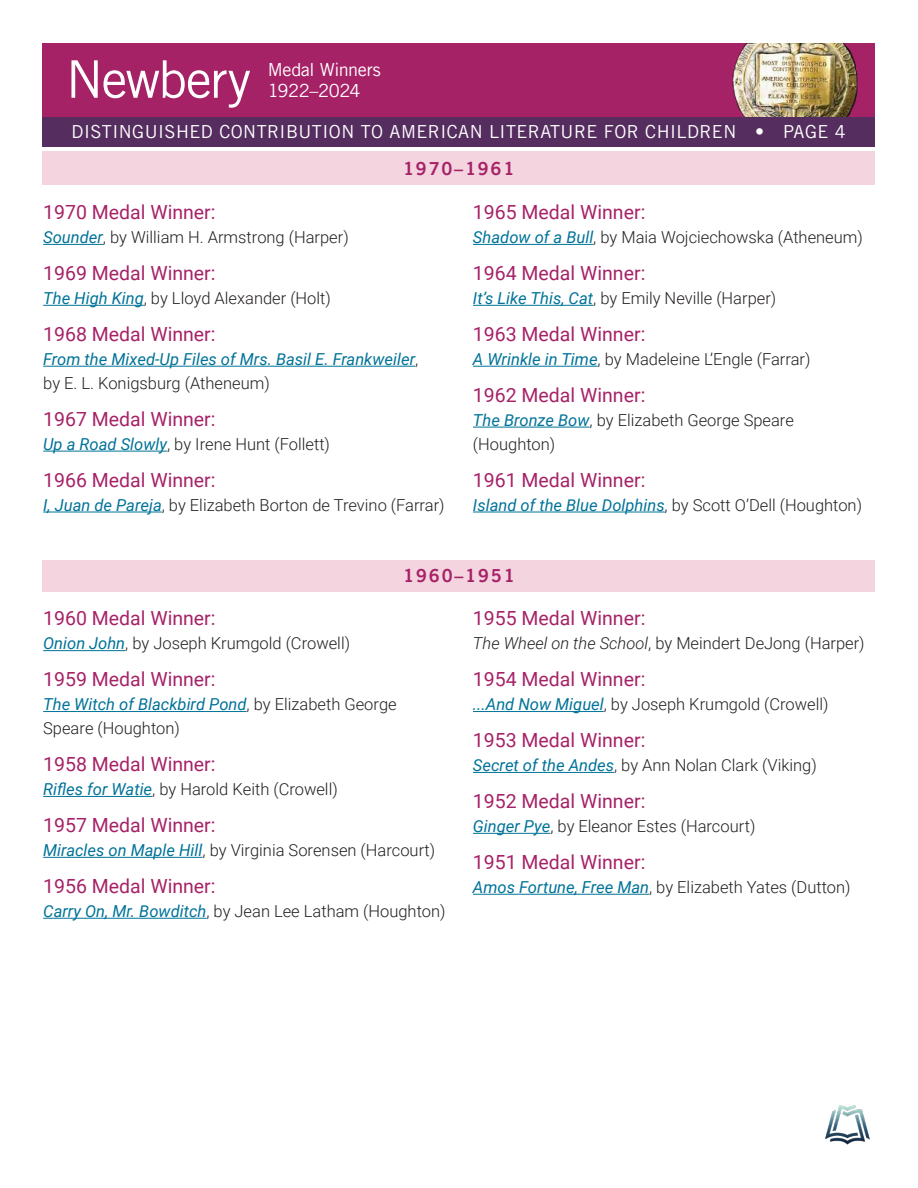
<style>
.page{position:relative;width:918px;height:1188px;background:#fff}
.page>*{position:absolute;margin:0;border:0;box-sizing:border-box;transform-origin:0 0}
.t1{font:51.9px "Trade Gothic LT Pro";letter-spacing:-.03em;color:#fff}
.t2{font:19.5px "Roboto";color:#a62267}
.t3{font:18.15px/21.8px "Trade Gothic LT Pro";letter-spacing:-.025em;color:#fff}
.t4{font:18px "Trade Gothic LT Pro";letter-spacing:.025em;color:#fff}
.t5{font:18px "Trade Gothic LT Pro Bd 2";letter-spacing:.1em;color:#a62267}
.t6{font:300 16.5px/24px "Roboto";color:#231f20}
.t7{font:italic 16.5px/24px "Roboto";color:#007399}
.s1{font-weight:400;font-style:italic;color:#007399}
.s2{font-weight:300;font-style:normal;color:#231f20}
.s3{font-style:italic}
</style>
<div class="page">
<hr style="left:43px;top:244px;width:60px;height:1px;background:#007399">
<hr style="left:43px;top:305px;width:101px;height:1px;background:#007399">
<hr style="left:43px;top:366px;width:372px;height:1px;background:#007399">
<hr style="left:43px;top:451px;width:124px;height:1px;background:#007399">
<hr style="left:43px;top:512px;width:119px;height:1px;background:#007399">
<hr style="left:473px;top:244px;width:120px;height:1px;background:#007399">
<hr style="left:473px;top:305px;width:120px;height:1px;background:#007399">
<hr style="left:473px;top:366px;width:125px;height:1px;background:#007399">
<hr style="left:473px;top:427px;width:117px;height:1px;background:#007399">
<hr style="left:473px;top:512px;width:192px;height:1px;background:#007399">
<hr style="left:43px;top:650px;width:82px;height:1px;background:#007399">
<hr style="left:43px;top:711px;width:204px;height:1px;background:#007399">
<hr style="left:43px;top:796px;width:109px;height:1px;background:#007399">
<hr style="left:43px;top:857px;width:160px;height:1px;background:#007399">
<hr style="left:43px;top:918px;width:163px;height:1px;background:#007399">
<hr style="left:473px;top:711px;width:131px;height:1px;background:#007399">
<hr style="left:473px;top:772px;width:141px;height:1px;background:#007399">
<hr style="left:473px;top:833px;width:77px;height:1px;background:#007399">
<hr style="left:473px;top:894px;width:176px;height:1px;background:#007399">
<div style="left:43px;top:151px;width:832px;height:34px;background:#f3d4df"></div>
<div style="left:43px;top:560px;width:832px;height:31px;background:#f3d4df"></div>
<div style="left:43px;top:117px;width:832px;height:30px;background:#552d5f"></div>
<img style="left:825px;top:1105px;width:45px;height:40px">
<div style="left:43px;top:43px;width:832px;height:74px;background:#a62267"></div>
<img style="left:732px;top:43px;width:126px;height:73px">
<h1 class="t1" style="left:66px;top:48px;width:187px">Newbery</h1>
<p class="t3" style="left:268px;top:58px;width:114px">Medal Winners<br>1922–2024</p>
<p class="t4" style="left:72px;top:121px;width:776px">DISTINGUISHED CONTRIBUTION TO AMERICAN LITERATURE FOR CHILDREN • PAGE 4</p>
<p class="t5" style="left:403px;top:157px;width:113px">1970–1961</p>
<p class="t2" style="left:43px;top:199px;width:174px">1970 Medal Winner:</p>
<p class="t6" style="left:43px;top:225px;width:307px"><span class="s1">Sounder</span>, by William H. Armstrong (Harper)</p>
<p class="t2" style="left:43px;top:260px;width:174px">1969 Medal Winner:</p>
<p class="t6" style="left:43px;top:286px;width:289px"><span class="s1">The High King</span>, by Lloyd Alexander (Holt)</p>
<p class="t2" style="left:43px;top:320px;width:174px">1968 Medal Winner:</p>
<p class="t7" style="left:43px;top:347px;width:377px">From the Mixed-Up Files of Mrs. Basil E. Frankweiler<span class="s2">, by E. L. Konigsburg (Atheneum)</span></p>
<p class="t2" style="left:43px;top:405px;width:174px">1967 Medal Winner:</p>
<p class="t6" style="left:43px;top:431px;width:288px"><span class="s1">Up a Road Slowly</span>, by Irene Hunt (Follett)</p>
<p class="t2" style="left:43px;top:466px;width:174px">1966 Medal Winner:</p>
<p class="t6" style="left:43px;top:492px;width:403px"><span class="s1">I, Juan de Pareja</span>, by Elizabeth Borton de Trevino (Farrar)</p>
<p class="t2" style="left:473px;top:199px;width:174px">1965 Medal Winner:</p>
<p class="t6" style="left:473px;top:225px;width:391px"><span class="s1">Shadow of a Bull</span>, by Maia Wojciechowska (Atheneum)</p>
<p class="t2" style="left:473px;top:260px;width:174px">1964 Medal Winner:</p>
<p class="t6" style="left:473px;top:286px;width:305px"><span class="s1">It’s Like This, Cat</span>, by Emily Neville (Harper)</p>
<p class="t2" style="left:473px;top:320px;width:174px">1963 Medal Winner:</p>
<p class="t6" style="left:473px;top:347px;width:339px"><span class="s1">A Wrinkle in Time</span>, by Madeleine L’Engle (Farrar)</p>
<p class="t2" style="left:473px;top:381px;width:174px">1962 Medal Winner:</p>
<p class="t6" style="left:473px;top:407px;width:323px"><span class="s1">The Bronze Bow</span>, by Elizabeth George Speare (Houghton)</p>
<p class="t2" style="left:473px;top:466px;width:174px">1961 Medal Winner:</p>
<p class="t6" style="left:473px;top:492px;width:391px"><span class="s1">Island of the Blue Dolphins</span>, by Scott O’Dell (Houghton)</p>
<p class="t5" style="left:403px;top:565px;width:113px">1960–1951</p>
<p class="t2" style="left:43px;top:605px;width:174px">1960 Medal Winner:</p>
<p class="t6" style="left:43px;top:631px;width:308px"><span class="s1">Onion John</span>, by Joseph Krumgold (Crowell)</p>
<p class="t2" style="left:43px;top:666px;width:174px">1959 Medal Winner:</p>
<p class="t6" style="left:43px;top:692px;width:355px"><span class="s1">The Witch of Blackbird Pond</span>, by Elizabeth George<br>Speare (Houghton)</p>
<p class="t2" style="left:43px;top:751px;width:174px">1958 Medal Winner:</p>
<p class="t6" style="left:43px;top:777px;width:296px"><span class="s1">Rifles for Watie</span>, by Harold Keith (Crowell)</p>
<p class="t2" style="left:43px;top:812px;width:174px">1957 Medal Winner:</p>
<p class="t6" style="left:43px;top:838px;width:394px"><span class="s1">Miracles on Maple Hill</span>, by Virginia Sorensen (Harcourt)</p>
<p class="t2" style="left:43px;top:872px;width:174px">1956 Medal Winner:</p>
<p class="t6" style="left:43px;top:899px;width:404px"><span class="s1">Carry On, Mr. Bowditch</span>, by Jean Lee Latham (Houghton)</p>
<p class="t2" style="left:473px;top:605px;width:174px">1955 Medal Winner:</p>
<p class="t6" style="left:473px;top:631px;width:393px"><span class="s3">The Wheel on the School</span>, by Meindert DeJong (Harper)</p>
<p class="t2" style="left:473px;top:666px;width:174px">1954 Medal Winner:</p>
<p class="t6" style="left:473px;top:692px;width:357px"><span class="s1">...And Now Miguel</span>, by Joseph Krumgold (Crowell)</p>
<p class="t2" style="left:473px;top:727px;width:174px">1953 Medal Winner:</p>
<p class="t6" style="left:473px;top:753px;width:345px"><span class="s1">Secret of the Andes</span>, by Ann Nolan Clark (Viking)</p>
<p class="t2" style="left:473px;top:788px;width:174px">1952 Medal Winner:</p>
<p class="t6" style="left:473px;top:814px;width:284px"><span class="s1">Ginger Pye</span>, by Eleanor Estes (Harcourt)</p>
<p class="t2" style="left:473px;top:848px;width:174px">1951 Medal Winner:</p>
<p class="t6" style="left:473px;top:875px;width:379px"><span class="s1">Amos Fortune, Free Man</span>, by Elizabeth Yates (Dutton)</p>
</div>
